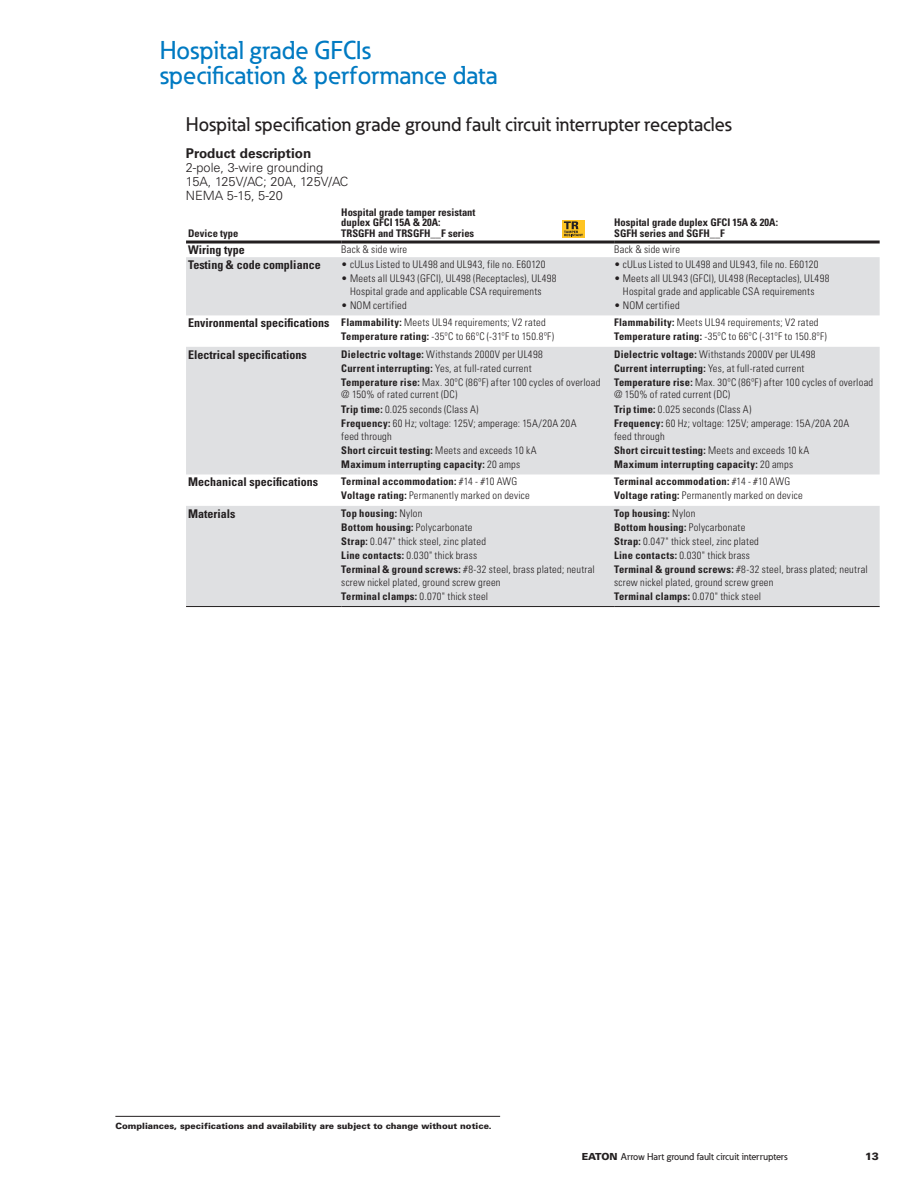
<style>
.page{position:relative;width:918px;height:1188px;background:#fff}
.page>*{position:absolute;margin:0;border:0;box-sizing:border-box;transform-origin:0 0}
.t1{font:500 25.5px/25.5px "Eaton";color:#007ac2}
.t2{font:500 19.5px "Eaton";color:#231f20}
.t3{font:700 13.5px "Univers LT Std";color:#231f20}
.t4{font:300 12.75px/14.2px "Univers LT Std";color:#231f20}
.t5{font:700 condensed 12px "Univers LT Std";color:#231f20}
.t6{font:300 condensed 10.5px/12.6px "Univers LT Std";letter-spacing:.025em;color:#231f20}
.t7{font:700 condensed 10.5px "Univers LT Std";letter-spacing:.02em;color:#231f20}
.t8{font:700 condensed 10.5px/10.5px "Univers LT Std";color:#231f20}
.t9{font:900 10.5px "Univers LT Std";color:#231f20}
.t10{font:500 9.75px "Eaton";color:#231f20}
.t11{font:900 8.7px "Univers LT Std";color:#231f20}
.s1{font-weight:700;font-size:12px}
.s2{font-weight:700}
.s3{font-weight:300}
.s4{font-family:"Univers LT Std";font-weight:900}
</style>
<div class="page">
<hr style="left:115px;top:1116px;width:385px;height:1px;background:#231f20">
<svg style="left:186px;top:257px;width:694px;height:349px;fill:#dfe0e2"></svg>
<hr style="left:186px;top:606px;width:155px;height:1px;background:#231f20">
<hr style="left:186px;top:241px;width:155px;height:3px;background:#231f20">
<hr style="left:341px;top:241px;width:273px;height:3px;background:#231f20">
<hr style="left:614px;top:241px;width:266px;height:3px;background:#231f20">
<hr style="left:341px;top:606px;width:273px;height:1px;background:#231f20">
<hr style="left:614px;top:606px;width:266px;height:1px;background:#231f20">
<svg style="left:562px;top:220px;width:22px;height:18px"></svg>
<svg style="left:564px;top:221px;width:19px;height:15px"></svg>
<h1 class="t1" style="left:160px;top:37px;width:339px">Hospital grade GFCIs specification &amp; performance data</h1>
<h2 class="t2" style="left:186px;top:112px;width:547px">Hospital specification grade ground fault circuit interrupter receptacles</h2>
<p class="t3" style="left:186px;top:146px;width:127px">Product description</p>
<p class="t4" style="left:186px;top:160px;width:164px">2-pole, 3-wire grounding<br>15A, 125V/AC; 20A, 125V/AC<br>NEMA 5-15, 5-20</p>
<p class="t8" style="left:188px;top:228px;width:52px">Device type</p>
<p class="t8" style="left:341px;top:207px;width:136px">Hospital grade tamper resistant duplex GFCI 15A &amp; 20A:<br>TRSGFH and TRSGFH__F series</p>
<p class="t8" style="left:614px;top:217px;width:165px">Hospital grade duplex GFCI 15A &amp; 20A:<br>SGFH series and SGFH__F</p>
<p class="t5" style="left:188px;top:242px;width:58px">Wiring type</p>
<p class="t6" style="left:341px;top:243px;width:67px">Back &amp; side wire</p>
<p class="t6" style="left:614px;top:243px;width:67px">Back &amp; side wire</p>
<p class="t5" style="left:188px;top:257px;width:134px">Testing &amp; code compliance</p>
<p class="t6" style="left:341px;top:258px;width:206px">• cULus Listed to UL498 and UL943, file no. E60120</p>
<p class="t6" style="left:614px;top:258px;width:206px">• cULus Listed to UL498 and UL943, file no. E60120</p>
<p class="t6" style="left:341px;top:272px;width:217px;text-align:center">• Meets all UL943 (GFCI), UL498 (Receptacles), UL498<br>Hospital grade and applicable CSA requirements</p>
<p class="t6" style="left:614px;top:272px;width:217px;text-align:center">• Meets all UL943 (GFCI), UL498 (Receptacles), UL498<br>Hospital grade and applicable CSA requirements</p>
<p class="t6" style="left:341px;top:299px;width:67px">• NOM certified</p>
<p class="t6" style="left:614px;top:299px;width:67px">• NOM certified</p>
<p class="t6" style="left:188px;top:316px;width:359px"><span class="s1">Environmental specifications</span> <span class="s2">Flammability:</span> Meets UL94 requirements; V2 rated</p>
<p class="t6" style="left:614px;top:316px;width:206px"><span class="s2">Flammability:</span> Meets UL94 requirements; V2 rated</p>
<p class="t6" style="left:341px;top:330px;width:214px"><span class="s2">Temperature rating:</span> -35ºC to 66ºC (-31ºF to 150.8ºF)</p>
<p class="t6" style="left:614px;top:330px;width:214px"><span class="s2">Temperature rating:</span> -35ºC to 66ºC (-31ºF to 150.8ºF)</p>
<p class="t5" style="left:188px;top:347px;width:120px">Electrical specifications</p>
<p class="t6" style="left:341px;top:348px;width:203px"><span class="s2">Dielectric voltage:</span> Withstands 2000V per UL498</p>
<p class="t6" style="left:614px;top:348px;width:203px"><span class="s2">Dielectric voltage:</span> Withstands 2000V per UL498</p>
<p class="t6" style="left:341px;top:362px;width:192px"><span class="s2">Current interrupting:</span> Yes, at full-rated current</p>
<p class="t6" style="left:614px;top:362px;width:192px"><span class="s2">Current interrupting:</span> Yes, at full-rated current</p>
<p class="t6" style="left:341px;top:376px;width:261px"><span class="s2">Temperature rise:</span> Max. 30ºC (86ºF) after 100 cycles of overload @ 150% of rated current (DC)</p>
<p class="t6" style="left:614px;top:376px;width:261px"><span class="s2">Temperature rise:</span> Max. 30ºC (86ºF) after 100 cycles of overload @ 150% of rated current (DC)</p>
<p class="t6" style="left:341px;top:403px;width:139px"><span class="s2">Trip time:</span> 0.025 seconds (Class A)</p>
<p class="t6" style="left:614px;top:403px;width:139px"><span class="s2">Trip time:</span> 0.025 seconds (Class A)</p>
<p class="t6" style="left:341px;top:417px;width:237px"><span class="s2">Frequency:</span> 60 Hz; voltage: 125V; amperage: 15A/20A 20A feed through</p>
<p class="t6" style="left:614px;top:417px;width:237px"><span class="s2">Frequency:</span> 60 Hz; voltage: 125V; amperage: 15A/20A 20A feed through</p>
<p class="t7" style="left:341px;top:444px;width:197px">Short circuit testing: <span class="s3">Meets and exceeds 10 kA</span></p>
<p class="t7" style="left:614px;top:444px;width:197px">Short circuit testing: <span class="s3">Meets and exceeds 10 kA</span></p>
<p class="t7" style="left:341px;top:458px;width:181px">Maximum interrupting capacity: <span class="s3">20 amps</span></p>
<p class="t7" style="left:614px;top:458px;width:181px">Maximum interrupting capacity: <span class="s3">20 amps</span></p>
<p class="t5" style="left:188px;top:475px;width:131px">Mechanical specifications</p>
<p class="t7" style="left:341px;top:475px;width:178px">Terminal accommodation: <span class="s3">#14 - #10 AWG</span></p>
<p class="t7" style="left:614px;top:475px;width:178px">Terminal accommodation: <span class="s3">#14 - #10 AWG</span></p>
<p class="t6" style="left:341px;top:489px;width:190px"><span class="s2">Voltage rating:</span> Permanently marked on device</p>
<p class="t6" style="left:614px;top:489px;width:190px"><span class="s2">Voltage rating:</span> Permanently marked on device</p>
<p class="t5" style="left:188px;top:506px;width:49px">Materials</p>
<p class="t7" style="left:341px;top:507px;width:83px">Top housing: <span class="s3">Nylon</span></p>
<p class="t7" style="left:614px;top:507px;width:83px">Top housing: <span class="s3">Nylon</span></p>
<p class="t7" style="left:341px;top:521px;width:133px">Bottom housing: <span class="s3">Polycarbonate</span></p>
<p class="t7" style="left:614px;top:521px;width:133px">Bottom housing: <span class="s3">Polycarbonate</span></p>
<p class="t6" style="left:341px;top:535px;width:146px"><span class="s2">Strap:</span> 0.047" thick steel, zinc plated</p>
<p class="t6" style="left:614px;top:535px;width:146px"><span class="s2">Strap:</span> 0.047" thick steel, zinc plated</p>
<p class="t6" style="left:341px;top:549px;width:137px"><span class="s2">Line contacts:</span> 0.030" thick brass</p>
<p class="t6" style="left:614px;top:549px;width:137px"><span class="s2">Line contacts:</span> 0.030" thick brass</p>
<p class="t6" style="left:341px;top:563px;width:255px"><span class="s2">Terminal &amp; ground screws:</span> #8-32 steel, brass plated; neutral screw nickel plated, ground screw green</p>
<p class="t6" style="left:614px;top:563px;width:255px"><span class="s2">Terminal &amp; ground screws:</span> #8-32 steel, brass plated; neutral screw nickel plated, ground screw green</p>
<p class="t6" style="left:341px;top:590px;width:148px"><span class="s2">Terminal clamps:</span> 0.070" thick steel</p>
<p class="t6" style="left:614px;top:590px;width:148px"><span class="s2">Terminal clamps:</span> 0.070" thick steel</p>
<p class="t11" style="left:115px;top:1120px;width:378px">Compliances, specifications and availability are subject to change without notice.</p>
<p class="t10" style="left:582px;top:1151px;width:207px"><span class="s4">EATON</span> Arrow Hart ground fault circuit interrupters</p>
<p class="t9" style="left:865px;top:1150px;width:15px">13</p>
</div>
